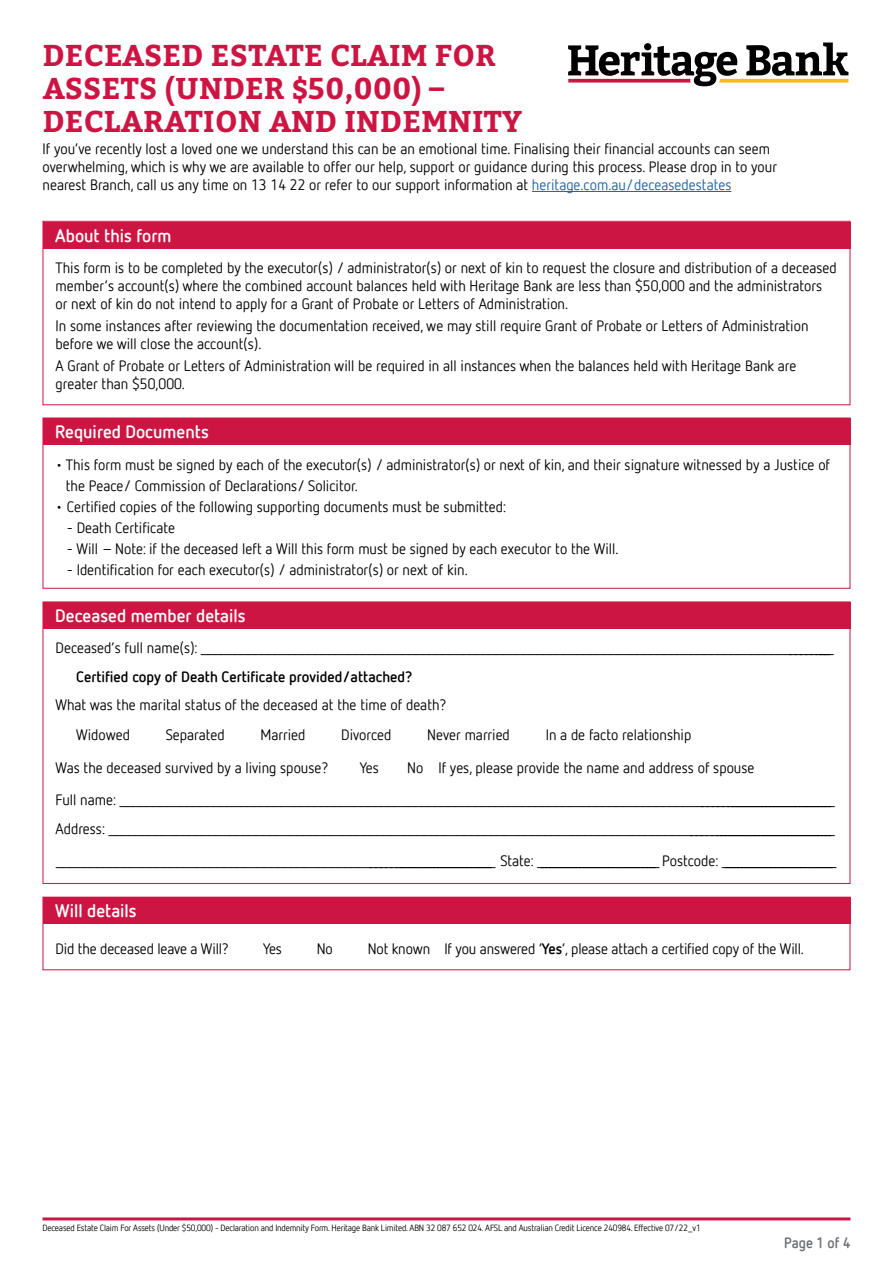
<style>
.page{position:relative;width:893px;height:1263px;background:#fff}
.page>*{position:absolute;margin:0;border:0;box-sizing:border-box;transform-origin:0 0}
.t1{font:700 30px/33px "Bitter";letter-spacing:.01em;color:#cd1543}
.t2{font:700 18px "Netto Offc";color:#fff}
.t3{font:15px/18px "Netto Offc";color:#000}
.t4{font:700 15px "Netto Offc";color:#000}
.t5{font:700 15px "Netto Offc";color:#6d6e71;scale:.95 1}
.t6{font:9px "Netto Offc";letter-spacing:-.02em;color:#000}
.s1{color:#215e9e}
.s2{font-weight:700}
</style>
<div class="page">
<hr style="left:43px;top:1217px;width:807px;height:3px;background:#cd1543">
<svg style="left:568px;top:43px;width:280px;height:43px"></svg>
<hr style="left:532px;top:191px;width:199px;height:1px;background:#215e9e">
<div style="left:43px;top:221px;width:807px;height:184px;border:1px solid #cd1543"></div>
<div style="left:43px;top:222px;width:807px;height:26px;background:#cd1543"></div>
<div style="left:43px;top:417px;width:807px;height:172px;border:1px solid #cd1543"></div>
<div style="left:43px;top:418px;width:807px;height:27px;background:#cd1543"></div>
<div style="left:43px;top:602px;width:807px;height:27px;background:#cd1543"></div>
<div style="left:43px;top:897px;width:807px;height:27px;background:#cd1543"></div>
<h1 class="t1" style="left:43px;top:38px;width:481px">DECEASED ESTATE CLAIM FOR<br>ASSETS (UNDER $50,000) –<br>DECLARATION AND INDEMNITY</h1>
<p class="t3" style="left:43px;top:140px;width:736px">If you’ve recently lost a loved one we understand this can be an emotional time. Finalising their financial accounts can seem overwhelming, which is why we are available to offer our help, support or guidance during this process. Please drop in to your nearest Branch, call us any time on 13 14 22 or refer to our support information at <span class="s1">heritage.com.au/deceasedestates</span></p>
<p class="t2" style="left:55px;top:224px;width:118px">About this form</p>
<p class="t3" style="left:56px;top:258px;width:783px">This form is to be completed by the executor(s) / administrator(s) or next of kin to request the closure and distribution of a deceased member’s account(s) where the combined account balances held with Heritage Bank are less than $50,000 and the administrators or next of kin do not intend to apply for a Grant of Probate or Letters of Administration.</p>
<p class="t3" style="left:56px;top:316px;width:754px">In some instances after reviewing the documentation received, we may still require Grant of Probate or Letters of Administration before we will close the account(s).</p>
<p class="t3" style="left:56px;top:357px;width:742px">A Grant of Probate or Letters of Administration will be required in all instances when the balances held with Heritage Bank are greater than $50,000.</p>
<p class="t2" style="left:55px;top:421px;width:155px">Required Documents</p>
<p class="t3" style="left:66px;top:453px;width:766px;line-height:21px;text-indent:-10px">• This form must be signed by each of the executor(s) / administrator(s) or next of kin, and their signature witnessed by a Justice of the Peace/ Commission of Declarations/ Solicitor.</p>
<p class="t3" style="left:56px;top:497px;width:452px">• Certified copies of the following supporting documents must be submitted:</p>
<p class="t3" style="left:67px;top:518px;width:110px">- Death Certificate</p>
<p class="t3" style="left:67px;top:539px;width:553px">- Will – Note: if the deceased left a Will this form must be signed by each executor to the Will.</p>
<p class="t3" style="left:67px;top:560px;width:402px">- Identification for each executor(s) / administrator(s) or next of kin.</p>
<p class="t2" style="left:55px;top:604px;width:192px">Deceased member details</p>
<p class="t3" style="left:56px;top:639px;width:780px">Deceased’s full name(s): _________________________________________________________________________________________________</p>
<p class="t4" style="left:76px;top:667px;width:338px">Certified copy of Death Certificate provided/attached?</p>
<p class="t3" style="left:76px;top:689px;width:372px;line-height:30.3px;text-indent:-21px">What was the marital status of the deceased at the time of death?<br>Widowed</p>
<p class="t3" style="left:166px;top:726px;width:60px">Separated</p>
<p class="t3" style="left:261px;top:726px;width:46px">Married</p>
<p class="t3" style="left:341px;top:726px;width:52px">Divorced</p>
<p class="t3" style="left:427px;top:726px;width:84px">Never married</p>
<p class="t3" style="left:546px;top:726px;width:147px">In a de facto relationship</p>
<p class="t3" style="left:56px;top:758px;width:274px">Was the deceased survived by a living spouse?</p>
<p class="t3" style="left:360px;top:758px;width:21px">Yes</p>
<p class="t3" style="left:56px;top:751px;width:781px;line-height:32.5px;text-indent:352px">No If yes, please provide the name and address of spouse<br>Full name: ________________________________________________________________________________________________________________________</p>
<p class="t3" style="left:56px;top:812px;width:783px;line-height:32.5px">Address: ___________________________________________________________________________________________________________________________ _ _ _ _ _ _ _ _ _ _ _ _ _ _ _ _ _ _ _ _ _ _ _ _ _ _ _ _ _ _ _ _ _ _ _ _ _ _ _ _ _ _ _ _ _ _ ________________________________ S t a t e : ________________________________ P o s t c o d e : ______________________________</p>
<p class="t2" style="left:55px;top:900px;width:83px">Will details</p>
<p class="t3" style="left:56px;top:939px;width:175px">Did the deceased leave a Will?</p>
<p class="t3" style="left:263px;top:939px;width:20px">Yes</p>
<p class="t3" style="left:317px;top:939px;width:18px">No</p>
<p class="t3" style="left:368px;top:939px;width:437px">Not known If you answered ‘<span class="s2">Yes</span>’, please attach a certified copy of the Will.</p>
<p class="t6" style="left:43px;top:1223px;width:660px">Deceased Estate Claim For Assets (Under $50,000) - Declaration and Indemnity Form. Heritage Bank Limited. ABN 32 087 652 024. AFSL and Australian Credit Licence 240984. Effective 07/22_v1</p>
<p class="t5" style="left:784px;top:1233px;width:71px">Page 1 of 4</p>
</div>
